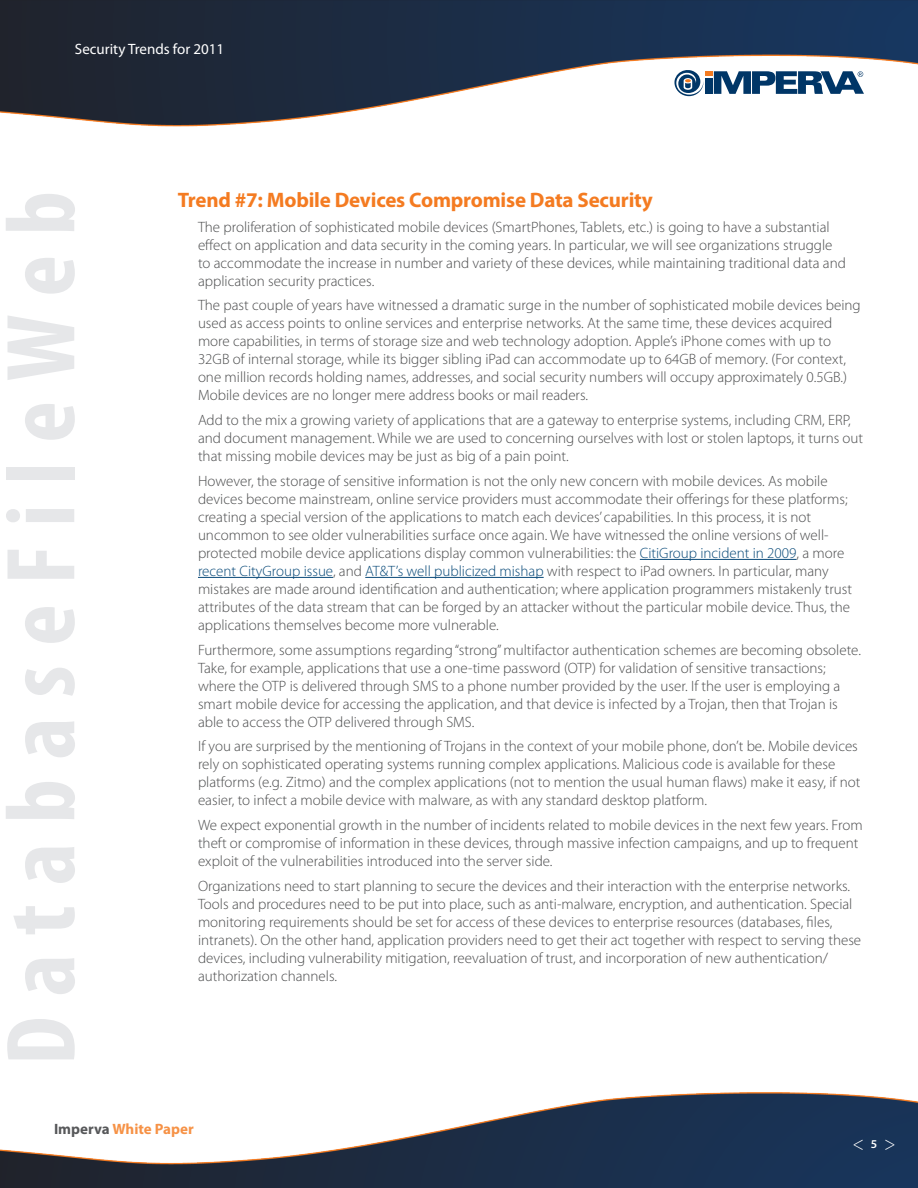
<style>
.page{position:relative;width:918px;height:1188px;background:#fff}
.page>*{position:absolute;margin:0;border:0;box-sizing:border-box;transform-origin:0 0}
.t1{font:700 condensed 99px "Myriad Pro";letter-spacing:.2em;color:#e6e7e9}
.body_header{font:700 21px "Myriad Pro";letter-spacing:-.01em;color:#f47b21}
.t2{font:300 19.5px "Myriad Pro";color:#fff}
.Body_Copy{font:300 15px/18px "Myriad Pro";color:#4b4c4d}
.t3{font:15px "Myriad Pro";color:#fff}
.t4{font:700 15px "Myriad Pro";color:#f69246}
.t5{font:600 12px "Myriad Pro";color:#fff}
.s1{color:#084978}
.s2{color:#57585a}
</style>
<div class="page">
<img style="left:0;top:1092px;width:918px;height:96px">
<img style="left:0;top:0;width:918px;height:127px">
<svg style="left:674px;top:70px;width:29px;height:26px"></svg>
<div style="left:705px;top:71px;width:8px;height:5px;background:#f47b21"></div>
<div style="left:705px;top:78px;width:8px;height:16px;background:#003667"></div>
<svg style="left:714px;top:71px;width:150px;height:23px"></svg>
<hr style="left:640px;top:559px;width:157px;height:1px;background:#084978">
<hr style="left:198px;top:577px;width:135px;height:1px;background:#084978">
<hr style="left:365px;top:577px;width:179px;height:1px;background:#084978">
<p class="t3" style="left:75px;top:39px;width:151px">Security Trends for 2011</p>
<h1 class="t1" style="left:-21px;top:1065px;width:876px;rotate:-90deg">DatabaseFileWeb</h1>
<p class="body_header" style="left:178px;top:186px;width:477px">Trend #7: Mobile Devices Compromise Data Security</p>
<p class="Body_Copy" style="left:198px;top:218px;width:649px">The proliferation of sophisticated mobile devices (SmartPhones, Tablets, etc.) is going to have a substantial effect on application and data security in the coming years. In particular, we will see organizations struggle to accommodate the increase in number and variety of these devices, while maintaining traditional data and application security practices.</p>
<p class="Body_Copy" style="left:198px;top:297px;width:664px">The past couple of years have witnessed a dramatic surge in the number of sophisticated mobile devices being used as access points to online services and enterprise networks. At the same time, these devices acquired more capabilities, in terms of storage size and web technology adoption. Apple’s iPhone comes with up to 32GB of internal storage, while its bigger sibling iPad can accommodate up to 64GB of memory. (For context, one million records holding names, addresses, and social security numbers will occupy approximately 0.5GB.)<br>Mobile devices are no longer mere address books or mail readers.</p>
<p class="Body_Copy" style="left:198px;top:411px;width:667px">Add to the mix a growing variety of applications that are a gateway to enterprise systems, including CRM, ERP, and document management. While we are used to concerning ourselves with lost or stolen laptops, it turns out that missing mobile devices may be just as big of a pain point.</p>
<p class="Body_Copy" style="left:198px;top:472px;width:656px">However, the storage of sensitive information is not the only new concern with mobile devices. As mobile devices become mainstream, online service providers must accommodate their offerings for these platforms; creating a special version of the applications to match each devices’ capabilities. In this process, it is not uncommon to see older vulnerabilities surface once again. We have witnessed the online versions of well&shy;protected mobile device applications display common vulnerabilities: the <span class="s1">CitiGroup incident in 2009</span>, a more <span class="s1">recent CityGroup issue</span>, and <span class="s1">AT&amp;T’s well publicized mishap</span> with respect to iPad owners. In particular, many mistakes are made around identification and authentication; where application programmers mistakenly trust attributes of the data stream that can be forged by an attacker without the particular mobile device. Thus, the applications themselves become more vulnerable.</p>
<p class="Body_Copy" style="left:198px;top:641px;width:665px">Furthermore, some assumptions regarding “strong” multifactor authentication schemes are becoming obsolete.<br>Take, for example, applications that use a one-time password (OTP) for validation of sensitive transactions; where the OTP is delivered through SMS to a phone number provided by the user. If the user is employing a smart mobile device for accessing the application, and that device is infected by a Trojan, then that Trojan is able to access the OTP delivered through SMS.</p>
<p class="Body_Copy" style="left:198px;top:738px;width:664px">If you are surprised by the mentioning of Trojans in the context of your mobile phone, don’t be. Mobile devices rely on sophisticated operating systems running complex applications. Malicious code is available for these platforms (e.g. Zitmo) and the complex applications (not to mention the usual human flaws) make it easy, if not easier, to infect a mobile device with malware, as with any standard desktop platform.</p>
<p class="Body_Copy" style="left:198px;top:816px;width:666px">We expect exponential growth in the number of incidents related to mobile devices in the next few years. From theft or compromise of information in these devices, through massive infection campaigns, and up to frequent exploit of the vulnerabilities introduced into the server side.</p>
<p class="Body_Copy" style="left:198px;top:877px;width:665px">Organizations need to start planning to secure the devices and their interaction with the enterprise networks.<br>Tools and procedures need to be put into place, such as anti-malware, encryption, and authentication. Special monitoring requirements should be set for access of these devices to enterprise resources (databases, files, intranets). On the other hand, application providers need to get their act together with respect to serving these devices, including vulnerability mitigation, reevaluation of trust, and incorporation of new authentication/ authorization channels.</p>
<p class="t4" style="left:54px;top:1119px;width:141px"><span class="s2">Imperva</span> White Paper</p>
<h3 class="t2" style="left:852px;top:1132px;width:45px">&lt; &gt;</h3>
<p class="t5" style="left:871px;top:1137px;width:8px">5</p>
</div>
